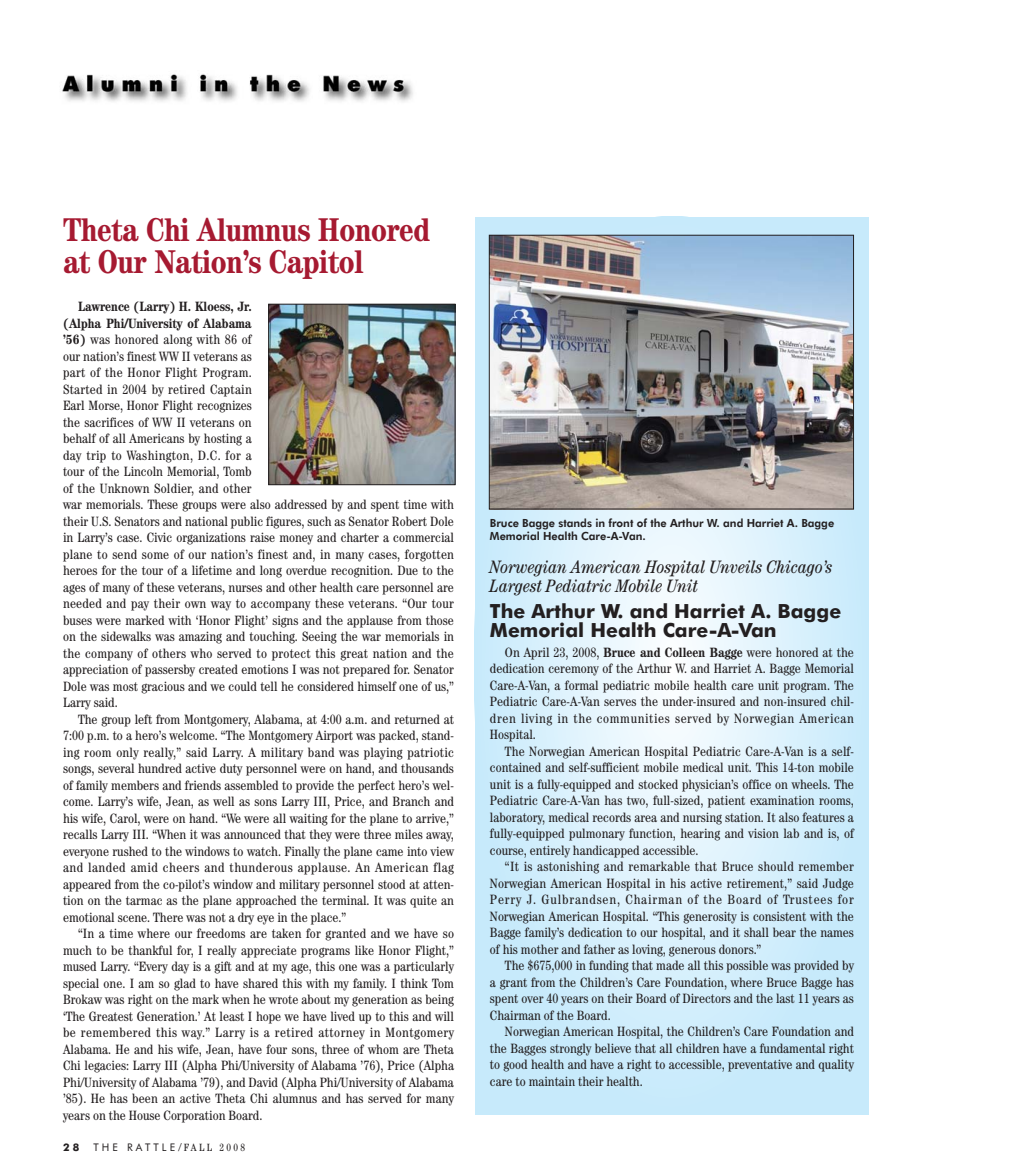
<style>
.page{position:relative;width:1013px;height:1168px;background:#fff}
.page>*{position:absolute;margin:0;border:0;box-sizing:border-box;transform-origin:0 0}
.t1{font:700 condensed 33px/31.5px "Century";letter-spacing:-.01em;color:#a61a31}
.t2{font:700 19.5px/19.5px "Futura BT";color:#231f20}
.t3{font:italic condensed 18px/19.5px "Century";color:#231f20}
.t4{font:condensed 13.5px/16.5px "Century";color:#231f20;text-align:justify}
.t5{font:800 11.25px/12.8px "Futura BT";color:#231f20}
.t6{font:10.5px "Futura BT";letter-spacing:.295em;color:#231f20}
.t7{font:700 10.5px "Futura BT";color:#231f20}
.s1{font-weight:700}
.s2{font-family:"Century";font-stretch:condensed;font-size:11.25px}
.s3{font-family:"Century";font-stretch:condensed}
</style>
<div class="page">
<img style="left:62px;top:74px;width:351px;height:28px">
<div style="left:475px;top:217px;width:393px;height:897px;background:#c7eafb"></div>
<div style="left:477px;top:224px;width:389px;height:883px;background:#c8eafb;border-radius:50%"></div>
<div style="left:492px;top:259px;width:359px;height:813px;background:#ccecfc;border-radius:50%"></div>
<div style="left:508px;top:293px;width:328px;height:745px;background:#d0edfc;border-radius:50%"></div>
<div style="left:523px;top:328px;width:297px;height:675px;background:#d4effc;border-radius:50%"></div>
<div style="left:538px;top:362px;width:267px;height:606px;background:#d8f0fc;border-radius:50%"></div>
<div style="left:553px;top:397px;width:237px;height:537px;background:#ddf2fd;border-radius:50%"></div>
<div style="left:569px;top:432px;width:206px;height:467px;background:#e1f3fd;border-radius:50%"></div>
<div style="left:584px;top:466px;width:175px;height:399px;background:#e5f5fd;border-radius:50%"></div>
<div style="left:599px;top:501px;width:145px;height:329px;background:#e9f7fe;border-radius:50%"></div>
<div style="left:614px;top:536px;width:115px;height:259px;background:#edf8fe;border-radius:50%"></div>
<div style="left:630px;top:570px;width:84px;height:191px;background:#f1fafe;border-radius:50%"></div>
<div style="left:641px;top:596px;width:61px;height:139px;background:#f5fbfe;border-radius:50%"></div>
<div style="left:656px;top:631px;width:31px;height:69px;background:#fafdff;border-radius:50%"></div>
<div style="left:668px;top:657px;width:7px;height:17px;background:#fff;border-radius:50%"></div>
<img style="left:491px;top:237px;width:361px;height:270px">
<div style="left:489px;top:235px;width:365px;height:274px;border:1px solid #231f20"></div>
<img style="left:270px;top:306px;width:183px;height:177px">
<div style="left:268px;top:304px;width:187px;height:181px;border:1px solid #231f20"></div>
<h1 class="t1" style="left:63px;top:217px;width:368px">Theta Chi Alumnus Honored at Our Nation’s Capitol</h1>
<p class="t4" style="left:63px;top:299px;width:392px;text-align:left;text-indent:15px"><span class="s1">Lawrence (Larry) H. Kloess, Jr.<br>(Alpha Phi/University of Alabama<br>’56)</span> was honored along with 86 of<br>our nation’s finest WW II veterans as<br>part of the Honor Flight Program.<br>Started in 2004 by retired Captain<br>Earl Morse, Honor Flight recognizes<br>the sacrifices of WW II veterans on<br>behalf of all Americans by hosting a<br>day trip to Washington, D.C. for a<br>tour of the Lincoln Memorial, Tomb<br>of the Unknown Soldier, and other<br>war memorials. These groups were also addressed by and spent time with their U.S. Senators and national public figures, such as Senator Robert Dole in Larry’s case. Civic organizations raise money and charter a commercial plane to send some of our nation’s finest and, in many cases, forgotten heroes for the tour of a lifetime and long overdue recognition. Due to the ages of many of these veterans, nurses and other health care personnel are needed and pay their own way to accompany these veterans. “Our tour buses were marked with ‘Honor Flight’ signs and the applause from those on the sidewalks was amazing and touching. Seeing the war memorials in the company of others who served to protect this great nation and the appreciation of passersby created emotions I was not prepared for. Senator Dole was most gracious and we could tell he considered himself one of us,” Larry said.</p>
<p class="t4" style="left:63px;top:712px;width:392px;text-indent:15px">The group left from Montgomery, Alabama, at 4:00 a.m. and returned at 7:00 p.m. to a hero’s welcome. “The Montgomery Airport was packed, stand&shy;ing room only really,” said Larry. A military band was playing patriotic songs, several hundred active duty personnel were on hand, and thousands of family members and friends assembled to provide the perfect hero’s wel&shy;come. Larry’s wife, Jean, as well as sons Larry III, Price, and Branch and his wife, Carol, were on hand. “We were all waiting for the plane to arrive,” recalls Larry III. “When it was announced that they were three miles away, everyone rushed to the windows to watch. Finally the plane came into view and landed amid cheers and thunderous applause. An American flag appeared from the co-pilot’s window and military personnel stood at atten&shy;tion on the tarmac as the plane approached the terminal. It was quite an emotional scene. There was not a dry eye in the place.”</p>
<p class="t4" style="left:63px;top:926px;width:392px;text-indent:15px">“In a time where our freedoms are taken for granted and we have so much to be thankful for, I really appreciate programs like Honor Flight,” mused Larry. “Every day is a gift and at my age, this one was a particularly special one. I am so glad to have shared this with my family. I think Tom Brokaw was right on the mark when he wrote about my generation as being ‘The Greatest Generation.’ At least I hope we have lived up to this and will be remembered this way.” Larry is a retired attorney in Montgomery Alabama. He and his wife, Jean, have four sons, three of whom are Theta Chi legacies: Larry III (Alpha Phi/University of Alabama ’76), Price (Alpha Phi/University of Alabama ’79), and David (Alpha Phi/University of Alabama ’85). He has been an active Theta Chi alumnus and has served for many years on the House Corporation Board.</p>
<p class="t7" style="left:63px;top:1143px;width:18px">2 8</p>
<p class="t6" style="left:93px;top:1143px;width:153px">THE RATTLE<span class="s2">/</span><span class="s3">FALL 2008</span></p>
<p class="t5" style="left:490px;top:517px;width:346px">Bruce Bagge stands in front of the Arthur W. and Harriet A. Bagge<br>Memorial Health Care-A-Van.</p>
<h3 class="t3" style="left:490px;top:558px;width:344px">Norwegian American Hospital Unveils Chicago’s<br>Largest Pediatric Mobile Unit</h3>
<h2 class="t2" style="left:490px;top:603px;width:353px">The Arthur W. and Harriet A. Bagge<br>Memorial Health Care-A-Van</h2>
<p class="t4" style="left:490px;top:645px;width:365px;text-indent:15px">On April 23, 2008, <span class="s1">Bruce and Colleen Bagge</span> were honored at the dedication ceremony of the Arthur W. and Harriet A. Bagge Memorial Care-A-Van, a formal pediatric mobile health care unit program. The Pediatric Care-A-Van serves the under-insured and non-insured chil&shy;dren living in the communities served by Norwegian American Hospital.</p>
<p class="t4" style="left:490px;top:744px;width:365px;text-indent:15px">The Norwegian American Hospital Pediatric Care-A-Van is a self&shy;contained and self-sufficient mobile medical unit. This 14-ton mobile unit is a fully-equipped and stocked physician’s office on wheels. The Pediatric Care-A-Van has two, full-sized, patient examination rooms, laboratory, medical records area and nursing station. It also features a fully-equipped pulmonary function, hearing and vision lab and is, of course, entirely handicapped accessible.</p>
<p class="t4" style="left:490px;top:859px;width:365px;text-indent:15px">“It is astonishing and remarkable that Bruce should remember Norwegian American Hospital in his active retirement,” said Judge Perry J. Gulbrandsen, Chairman of the Board of Trustees for Norwegian American Hospital. “This generosity is consistent with the Bagge family’s dedication to our hospital, and it shall bear the names of his mother and father as loving, generous donors.”</p>
<p class="t4" style="left:490px;top:958px;width:365px;text-indent:15px">The $675,000 in funding that made all this possible was provided by a grant from the Children’s Care Foundation, where Bruce Bagge has spent over 40 years on their Board of Directors and the last 11 years as Chairman of the Board.</p>
<p class="t4" style="left:490px;top:1024px;width:365px;text-indent:15px">Norwegian American Hospital, the Children’s Care Foundation and the Bagges strongly believe that all children have a fundamental right to good health and have a right to accessible, preventative and quality care to maintain their health.</p>
</div>
